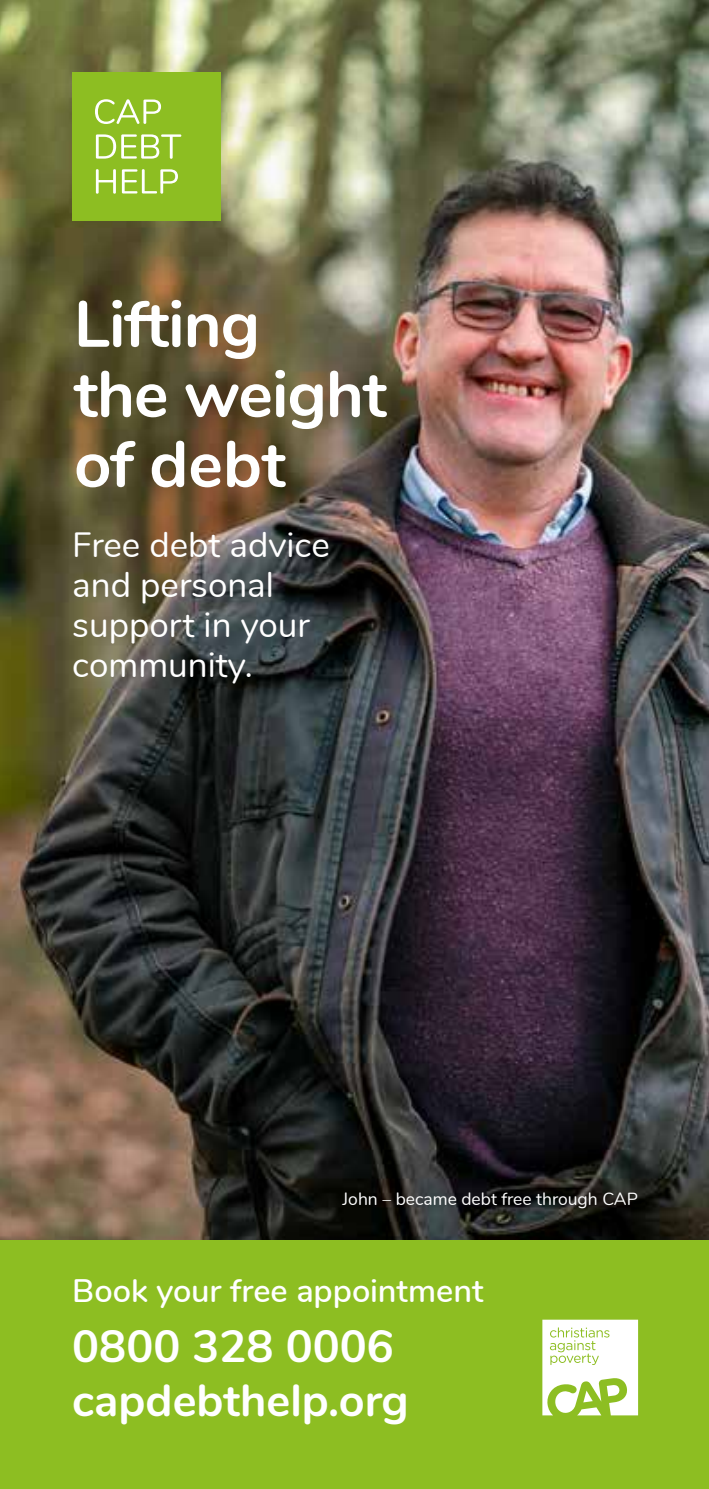
<style>
.page{position:relative;width:709px;height:1489px;background:#fff}
.page>*{position:absolute;margin:0;border:0;box-sizing:border-box;transform-origin:0 0}
.t1{font:700 65px/70px "Nunito";letter-spacing:-.015em;color:#fff}
.t2{font:700 45px/54.5px "Nunito";color:#fff}
.t3{font:35px/40px "Nunito";color:#fff}
.t4{font:600 32.5px "Nunito";color:#fff}
.t5{font:17.5px "Nunito";color:#fff}
</style>
<div class="page">
<img style="left:0;top:0;width:709px;height:1240px">
<div style="left:0;top:1240px;width:709px;height:248px;background:#8dbe22"></div>
<svg style="left:542px;top:1319px;width:96px;height:96px"></svg>
<div style="left:72px;top:72px;width:149px;height:149px;background:#8dbe22"></div>
<svg style="left:95px;top:99px;width:66px;height:25px"></svg>
<svg style="left:96px;top:134px;width:85px;height:25px"></svg>
<svg style="left:96px;top:169px;width:20px;height:25px"></svg>
<svg style="left:122px;top:169px;width:56px;height:25px"></svg>
<h1 class="t1" style="left:74px;top:285px;width:314px">Lifting<br>the weight of debt</h1>
<p class="t3" style="left:72px;top:522px;width:259px">Free debt advice and personal support in your community.</p>
<p class="t5" style="left:342px;top:1185px;width:297px">John – became debt free through CAP</p>
<p class="t4" style="left:72px;top:1266px;width:413px">Book your free appointment</p>
<p class="t2" style="left:72px;top:1316px;width:338px">0800 328 0006 capdebthelp.org</p>
</div>
